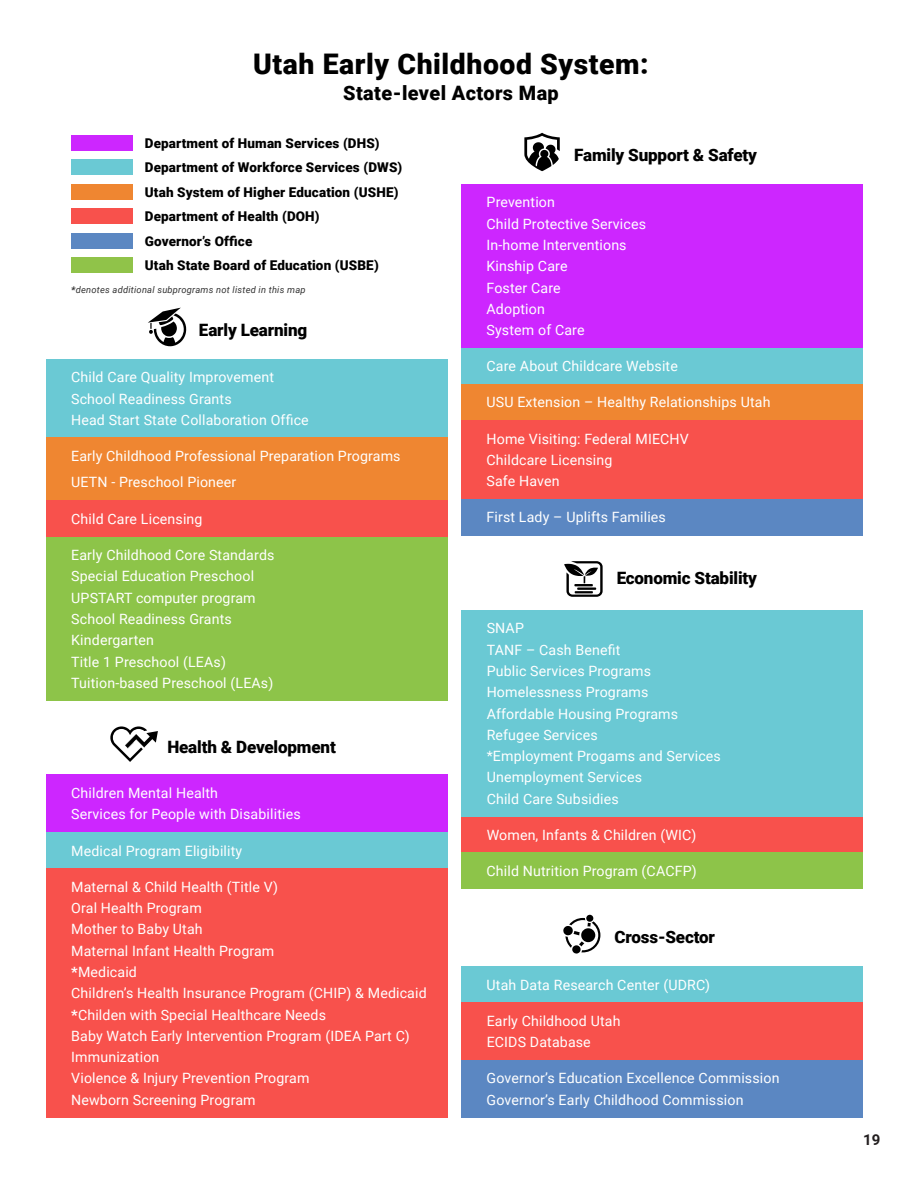
<style>
.page{position:relative;width:918px;height:1188px;background:#fff}
.page>*{position:absolute;margin:0;border:0;box-sizing:border-box;transform-origin:0 0}
.t1{font:900 28.35px "Roboto";letter-spacing:.02em;color:#000}
.t2{font:900 19.8px "Roboto";letter-spacing:.02em;color:#000}
.t3{font:900 17.1px "Roboto";letter-spacing:-.01em;color:#000}
.t4{font:700 15px "Roboto";color:#231f20}
.t5{font:14.25px/21.3px "Roboto";letter-spacing:.01em;color:#fff}
.t6{font:900 13.5px/24.6px "Roboto";letter-spacing:.01em;color:#000}
.t7{font:italic 9.3px "Roboto";letter-spacing:.025em;color:#333}
.s1{font-weight:900}
</style>
<div class="page">
<div style="left:71px;top:184px;width:62px;height:15px;background:#ef8631"></div>
<div style="left:71px;top:135px;width:62px;height:15px;background:#cd26ff"></div>
<div style="left:71px;top:159px;width:62px;height:16px;background:#6ac9d4"></div>
<div style="left:71px;top:258px;width:62px;height:15px;background:#90c349"></div>
<div style="left:71px;top:233px;width:62px;height:15px;background:#5b87c2"></div>
<div style="left:71px;top:209px;width:62px;height:15px;background:#f8514c"></div>
<svg style="left:563px;top:915px;width:37px;height:39px"></svg>
<div style="left:461px;top:966px;width:402px;height:37px;background:#6ac9d4"></div>
<div style="left:461px;top:1060px;width:402px;height:57px;background:#5b87c2"></div>
<div style="left:461px;top:1002px;width:402px;height:58px;background:#f8514c"></div>
<div style="left:46px;top:359px;width:402px;height:79px;background:#6ac9d4"></div>
<div style="left:46px;top:438px;width:402px;height:62px;background:#ef8631"></div>
<svg style="left:148px;top:308px;width:38px;height:38px"></svg>
<div style="left:46px;top:500px;width:402px;height:37px;background:#f8514c"></div>
<div style="left:46px;top:537px;width:402px;height:164px;background:#8dc449"></div>
<svg style="left:564px;top:561px;width:39px;height:36px"></svg>
<div style="left:461px;top:816px;width:402px;height:36px;background:#f8514c"></div>
<div style="left:461px;top:610px;width:402px;height:206px;background:#6ac9d4"></div>
<div style="left:461px;top:853px;width:402px;height:36px;background:#8dc449"></div>
<div style="left:46px;top:832px;width:402px;height:36px;background:#6ac9d4"></div>
<div style="left:46px;top:775px;width:402px;height:57px;background:#cd26ff"></div>
<div style="left:46px;top:868px;width:402px;height:249px;background:#f8514c"></div>
<svg style="left:110px;top:726px;width:48px;height:36px"></svg>
<div style="left:461px;top:348px;width:402px;height:36px;background:#6ac9d4"></div>
<div style="left:461px;top:384px;width:402px;height:36px;background:#ef8631"></div>
<div style="left:461px;top:499px;width:402px;height:36px;background:#5b87c2"></div>
<div style="left:461px;top:184px;width:402px;height:164px;background:#cd26ff"></div>
<div style="left:461px;top:420px;width:402px;height:79px;background:#f8514c"></div>
<svg style="left:524px;top:133px;width:36px;height:38px"></svg>
<p class="t1" style="left:253px;top:44px;width:397px">Utah Early Childhood System:</p>
<p class="t2" style="left:343px;top:79px;width:217px">State-level Actors Map</p>
<p class="t6" style="left:145px;top:130px;width:259px">Department of Human Services (DHS)<br>Department of Workforce Services (DWS)</p>
<p class="t6" style="left:145px;top:179px;width:255px">Utah System of Higher Education (USHE)</p>
<p class="t6" style="left:145px;top:204px;width:176px">Department of Health (DOH)</p>
<p class="t6" style="left:145px;top:228px;width:109px">Governor’s Office</p>
<p class="t6" style="left:145px;top:253px;width:235px">Utah State Board of Education (USBE)</p>
<p class="t7" style="left:71px;top:283px;width:236px"><span class="s1">*</span>denotes additional subprograms not listed in this map</p>
<p class="t3" style="left:199px;top:318px;width:110px">Early Learning</p>
<p class="t5" style="left:71px;top:366px;width:239px">Child Care Quality Improvement<br>School Readiness Grants<br>Head Start State Collaboration Office</p>
<p class="t5" style="left:71px;top:442px;width:331px;line-height:26.4px">Early Childhood Professional Preparation Programs<br>UETN - Preschool Pioneer</p>
<p class="t5" style="left:71px;top:508px;width:133px">Child Care Licensing</p>
<p class="t5" style="left:71px;top:544px;width:205px">Early Childhood Core Standards<br>Special Education Preschool<br>UPSTART computer program<br>School Readiness Grants<br>Kindergarten<br>Title 1 Preschool (LEAs)<br>Tuition-based Preschool (LEAs)</p>
<p class="t3" style="left:167px;top:735px;width:170px">Health &amp; Development</p>
<p class="t5" style="left:71px;top:782px;width:231px">Children Mental Health<br>Services for People with Disabilities</p>
<p class="t5" style="left:71px;top:839px;width:173px">Medical Program Eligibility</p>
<p class="t5" style="left:71px;top:876px;width:357px">Maternal &amp; Child Health (Title V)<br>Oral Health Program<br>Mother to Baby Utah<br>Maternal Infant Health Program<br><span class="s1">*</span>Medicaid<br>Children’s Health Insurance Program (CHIP) &amp; Medicaid <span class="s1">*</span>Childen with Special Healthcare Needs<br>Baby Watch Early Intervention Program (IDEA Part C)<br>Immunization<br>Violence &amp; Injury Prevention Program<br>Newborn Screening Program</p>
<p class="t3" style="left:574px;top:143px;width:184px">Family Support &amp; Safety</p>
<p class="t5" style="left:487px;top:191px;width:161px">Prevention<br>Child Protective Services<br>In-home Interventions<br>Kinship Care<br>Foster Care<br>Adoption<br>System of Care</p>
<p class="t5" style="left:487px;top:355px;width:193px">Care About Childcare Website</p>
<p class="t5" style="left:487px;top:391px;width:285px">USU Extension – Healthy Relationships Utah</p>
<p class="t5" style="left:487px;top:427px;width:204px">Home Visiting: Federal MIECHV<br>Childcare Licensing<br>Safe Haven</p>
<p class="t5" style="left:487px;top:506px;width:181px">First Lady – Uplifts Families</p>
<p class="t3" style="left:617px;top:566px;width:142px">Economic Stability</p>
<p class="t5" style="left:487px;top:617px;width:236px">SNAP<br>TANF – Cash Benefit<br>Public Services Programs<br>Homelessness Programs<br>Affordable Housing Programs<br>Refugee Services<br>*Employment Progams and Services<br>Unemployment Services<br>Child Care Subsidies</p>
<p class="t5" style="left:487px;top:823px;width:211px">Women, Infants &amp; Children (WIC)</p>
<p class="t5" style="left:487px;top:860px;width:212px">Child Nutrition Program (CACFP)</p>
<p class="t3" style="left:615px;top:925px;width:102px">Cross-Sector</p>
<p class="t5" style="left:487px;top:973px;width:225px">Utah Data Research Center (UDRC)</p>
<p class="t5" style="left:487px;top:1010px;width:135px">Early Childhood Utah<br>ECIDS Database</p>
<p class="t5" style="left:487px;top:1067px;width:294px">Governor’s Education Excellence Commission<br>Governor’s Early Childhood Commission</p>
<p class="t4" style="left:863px;top:1129px;width:19px">19</p>
</div>
